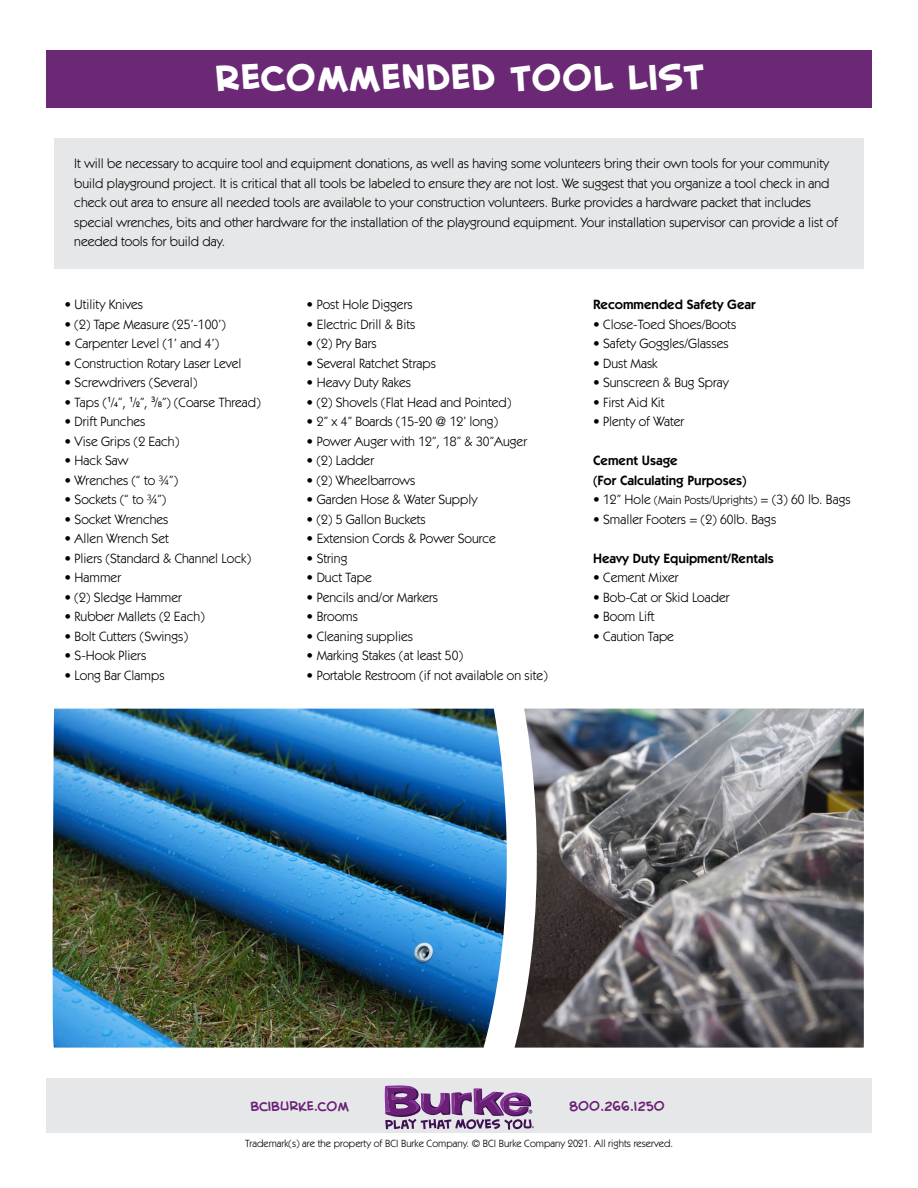
<style>
.page{position:relative;width:918px;height:1188px;background:#fff}
.page>*{position:absolute;margin:0;border:0;box-sizing:border-box;transform-origin:0 0}
.t1{font:36px "Creative Block BB Bold";color:#fff}
.t2{font:15px "Creative Block BB";color:#691f74}
.t3{font:13.5px/19.5px "Itc Kabel";color:#000}
.t4{font:600 13.5px "Itc Kabel";color:#000}
.Headlines{font:10.5px "Itc Kabel";color:#000}
.s1{font-weight:600}
.s2{font-weight:500;font-size:7.8px}
.s3{font-size:12px}
</style>
<div class="page">
<div style="left:46px;top:50px;width:826px;height:58px;background:#6a2875"></div>
<div style="left:46px;top:1079px;width:826px;height:54px;background:#e6e7e8"></div>
<div style="left:54px;top:138px;width:810px;height:131px;background:#e6e7e8"></div>
<img style="left:52px;top:709px;width:332px;height:339px">
<img style="left:546px;top:708px;width:318px;height:340px">
<img style="left:384px;top:708px;width:162px;height:421px">
<p class="t1" style="left:214px;top:59px;width:492px">RECOMMENDED TOOL LIST</p>
<p class="t3" style="left:74px;top:154px;width:765px">It will be necessary to acquire tool and equipment donations, as well as having some volunteers bring their own tools for your community build playground project. It is critical that all tools be labeled to ensure they are not lost. We suggest that you organize a tool check in and check out area to ensure all needed tools are available to your construction volunteers. Burke provides a hardware packet that includes special wrenches, bits and other hardware for the installation of the playground equipment. Your installation supervisor can provide a list of needed tools for build day.</p>
<p class="t3" style="left:64px;top:295px;width:80px"><span class="s1">•</span> Utility Knives</p>
<p class="t3" style="left:64px;top:314px;width:163px"><span class="s1">•</span> (2) Tape Measure (25’-100’)</p>
<p class="t3" style="left:64px;top:334px;width:156px"><span class="s1">•</span> Carpenter Level (1’ and 4’)</p>
<p class="t3" style="left:64px;top:353px;width:179px"><span class="s1">•</span> Construction Rotary Laser Level</p>
<p class="t3" style="left:64px;top:373px;width:134px"><span class="s1">•</span> Screwdrivers (Several)</p>
<p class="t3" style="left:64px;top:392px;width:198px"><span class="s1">•</span> Taps (<sup>1</sup>/<span class="s2">4</span>”, <sup>1</sup>/<span class="s2">2</span>”, <sup>3</sup>/<span class="s2">8</span>”) (Coarse Thread)</p>
<p class="t3" style="left:64px;top:412px;width:82px"><span class="s1">•</span> Drift Punches</p>
<p class="t3" style="left:64px;top:431px;width:116px"><span class="s1">•</span> Vise Grips (2 Each)</p>
<p class="t3" style="left:64px;top:451px;width:65px"><span class="s1">•</span> Hack Saw</p>
<p class="t3" style="left:64px;top:470px;width:115px"><span class="s1">•</span> Wrenches (“ to ¾”)</p>
<p class="t3" style="left:64px;top:490px;width:103px"><span class="s1">•</span> Sockets (“ to ¾”)</p>
<p class="t3" style="left:64px;top:509px;width:106px"><span class="s1">•</span> Socket Wrenches</p>
<p class="t3" style="left:64px;top:529px;width:106px"><span class="s1">•</span> Allen Wrench Set</p>
<p class="t3" style="left:64px;top:548px;width:188px"><span class="s1">•</span> Pliers (Standard &amp; Channel Lock)</p>
<p class="t3" style="left:64px;top:568px;width:58px"><span class="s1">•</span> Hammer</p>
<p class="t3" style="left:64px;top:587px;width:119px"><span class="s1">•</span> (2) Sledge Hammer</p>
<p class="t3" style="left:64px;top:607px;width:142px"><span class="s1">•</span> Rubber Mallets (2 Each)</p>
<p class="t3" style="left:64px;top:626px;width:125px"><span class="s1">•</span> Bolt Cutters (Swings)</p>
<p class="t3" style="left:64px;top:646px;width:83px"><span class="s1">•</span> S-Hook Pliers</p>
<p class="t3" style="left:64px;top:665px;width:102px"><span class="s1">•</span> Long Bar Clamps</p>
<p class="t3" style="left:307px;top:295px;width:108px"><span class="s1">•</span> Post Hole Diggers</p>
<p class="t3" style="left:307px;top:314px;width:110px"><span class="s1">•</span> Electric Drill &amp; Bits</p>
<p class="t3" style="left:307px;top:334px;width:72px"><span class="s1">•</span> (2) Pry Bars</p>
<p class="t3" style="left:307px;top:353px;width:131px"><span class="s1">•</span> Several Ratchet Straps</p>
<p class="t3" style="left:307px;top:373px;width:106px"><span class="s1">•</span> Heavy Duty Rakes</p>
<p class="t3" style="left:307px;top:392px;width:206px"><span class="s1">•</span> (2) Shovels (Flat Head and Pointed)</p>
<p class="t3" style="left:307px;top:412px;width:193px"><span class="s1">•</span> 2” x 4” Boards (15-20 @ 12’ long)</p>
<p class="t3" style="left:307px;top:431px;width:222px"><span class="s1">•</span> Power Auger with 12”, 18” &amp; 30”Auger</p>
<p class="t3" style="left:307px;top:451px;width:69px"><span class="s1">•</span> (2) Ladder</p>
<p class="t3" style="left:307px;top:470px;width:110px"><span class="s1">•</span> (2) Wheelbarrows</p>
<p class="t3" style="left:307px;top:490px;width:172px"><span class="s1">•</span> Garden Hose &amp; Water Supply</p>
<p class="t3" style="left:307px;top:509px;width:121px"><span class="s1">•</span> (2) 5 Gallon Buckets</p>
<p class="t3" style="left:307px;top:529px;width:191px"><span class="s1">•</span> Extension Cords &amp; Power Source</p>
<p class="t3" style="left:307px;top:548px;width:42px"><span class="s1">•</span> String</p>
<p class="t3" style="left:307px;top:568px;width:67px"><span class="s1">•</span> Duct Tape</p>
<p class="t3" style="left:307px;top:587px;width:133px"><span class="s1">•</span> Pencils and/or Markers</p>
<p class="t3" style="left:307px;top:607px;width:53px"><span class="s1">•</span> Brooms</p>
<p class="t3" style="left:307px;top:626px;width:108px"><span class="s1">•</span> Cleaning supplies</p>
<p class="t3" style="left:307px;top:646px;width:158px"><span class="s1">•</span> Marking Stakes (at least 50)</p>
<p class="t3" style="left:307px;top:665px;width:243px"><span class="s1">•</span> Portable Restroom (if not available on site)</p>
<p class="t4" style="left:593px;top:297px;width:164px">Recommended Safety Gear</p>
<p class="t3" style="left:593px;top:314px;width:145px"><span class="s1">•</span> Close-Toed Shoes/Boots</p>
<p class="t3" style="left:593px;top:334px;width:137px"><span class="s1">•</span> Safety Goggles/Glasses</p>
<p class="t3" style="left:593px;top:353px;width:66px"><span class="s1">•</span> Dust Mask</p>
<p class="t3" style="left:593px;top:373px;width:137px"><span class="s1">•</span> Sunscreen &amp; Bug Spray</p>
<p class="t3" style="left:593px;top:392px;width:73px"><span class="s1">•</span> First Aid Kit</p>
<p class="t3" style="left:593px;top:412px;width:93px"><span class="s1">•</span> Plenty of Water</p>
<p class="t4" style="left:593px;top:453px;width:86px">Cement Usage</p>
<p class="t4" style="left:593px;top:472px;width:155px">(For Calculating Purposes)</p>
<p class="t3" style="left:593px;top:490px;width:259px"><span class="s1">•</span> 12” Hole <span class="s3">(Main Posts/Uprights)</span> = (3) 60 lb. Bags</p>
<p class="t3" style="left:593px;top:509px;width:185px"><span class="s1">•</span> Smaller Footers = (2) 60lb. Bags</p>
<p class="t4" style="left:593px;top:550px;width:182px">Heavy Duty Equipment/Rentals</p>
<p class="t3" style="left:593px;top:568px;width:87px"><span class="s1">•</span> Cement Mixer</p>
<p class="t3" style="left:593px;top:587px;width:138px"><span class="s1">•</span> Bob-Cat or Skid Loader</p>
<p class="t3" style="left:593px;top:607px;width:63px"><span class="s1">•</span> Boom Lift</p>
<p class="t3" style="left:593px;top:626px;width:82px"><span class="s1">•</span> Caution Tape</p>
<p class="t2" style="left:251px;top:1099px;width:99px">BCIBURKE.COM</p>
<p class="t2" style="left:569px;top:1099px;width:97px">800.266.I250</p>
<p class="Headlines" style="left:245px;top:1137px;width:429px">Trademark(s) are the property of BCI Burke Company. © BCI Burke Company 2021. All rights reserved.</p>
</div>
